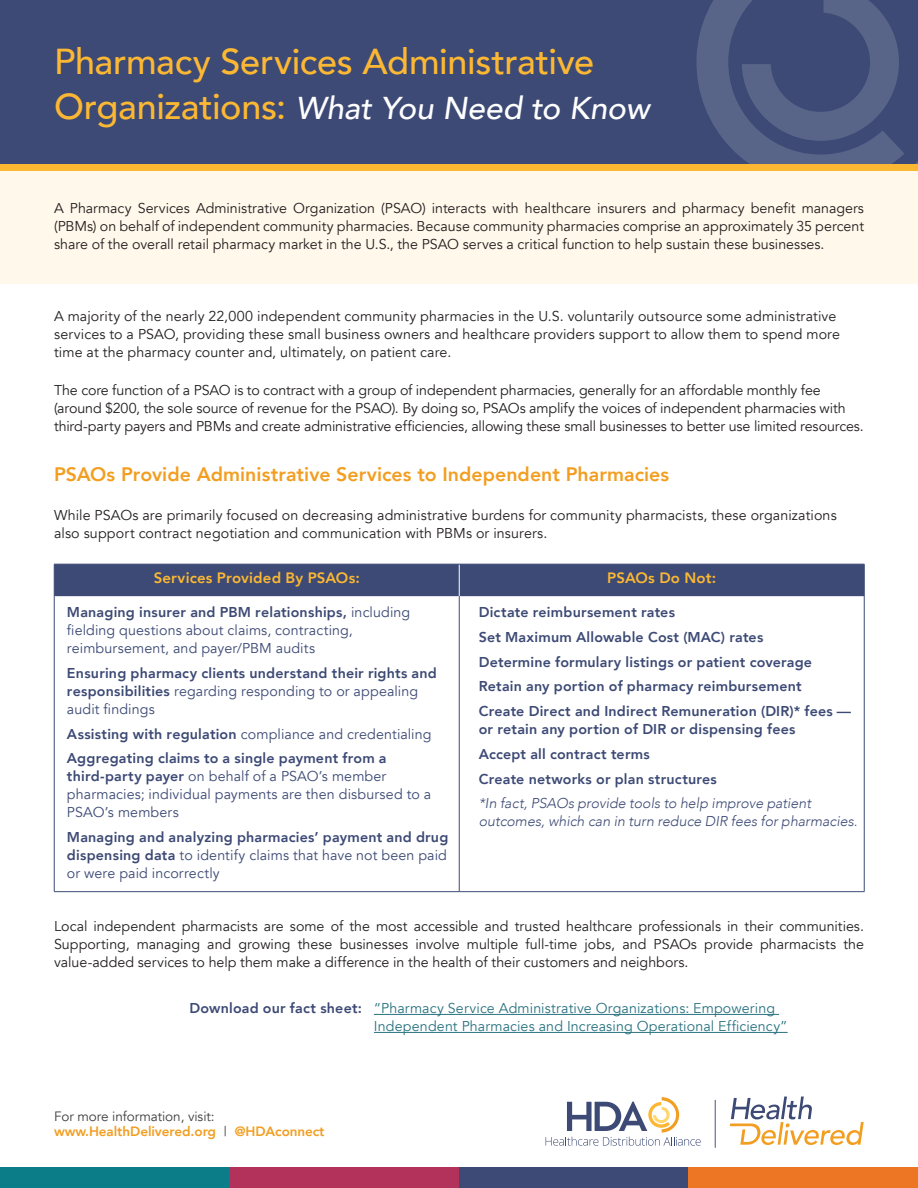
<style>
.page{position:relative;width:918px;height:1188px;background:#fff}
.page>*{position:absolute;margin:0;border:0;box-sizing:border-box;transform-origin:0 0}
.t1{font:500 36px "Avenir";letter-spacing:-.01em;color:#fcb833}
.t2{font:italic 500 31.5px "Avenir";color:#fff}
.Body_-_Text2{font:800 19.5px "Avenir";letter-spacing:.005em;color:#f29e21}
.Body_-_Text{font:800 15px "Avenir";letter-spacing:.01em;color:#fcb833}
.Body_-_Text2-2{font:14.25px/18px "Avenir";letter-spacing:.005em;color:#231f20}
.Body_-_Text-2{font:800 14.25px/18px "Avenir";letter-spacing:.015em;color:#3d4a75}
.Body_-_Text-3{font:14.25px/18px "Avenir";letter-spacing:.01em;color:#3d4a75}
.Body_-_Text-4{font:14.25px/18px "Avenir";letter-spacing:.01em;color:#297380}
.Body_-_Text-5{font:italic 300 14.25px/18px "Avenir";color:#3d4a75}
.t3{font:800 13.5px/15px "Avenir";letter-spacing:-.005em;color:#f29e21}
.s1{font-style:normal;font-size:36px;color:#fcb833}
.s2{font-weight:800}
.s3{font-weight:400}
.s4{font-weight:400;color:#3e3e3f}
</style>
<div class="page">
<div style="left:0;top:1168px;width:230px;height:20px;background:#0a7d89"></div>
<div style="left:230px;top:1168px;width:229px;height:20px;background:#b2325b"></div>
<div style="left:459px;top:1168px;width:229px;height:20px;background:#3d4a75"></div>
<div style="left:688px;top:1168px;width:230px;height:20px;background:#ed7625"></div>
<div style="left:0;top:0;width:918px;height:164px;background:#3d4a75"></div>
<svg style="left:696px;top:0;width:222px;height:164px"></svg>
<div style="left:0;top:164px;width:918px;height:7px;background:#fcb833"></div>
<svg style="left:730px;top:1097px;width:134px;height:48px"></svg>
<svg style="left:546px;top:1097px;width:155px;height:49px"></svg>
<hr style="left:715px;top:1100px;width:1px;height:48px;background:#49547b">
<div style="left:0;top:171px;width:918px;height:113px;background:#fff8eb"></div>
<div style="left:55px;top:565px;width:809px;height:31px;background:#3d4a75"></div>
<hr style="left:459px;top:564px;width:1px;height:32px;background:#fff">
<hr style="left:459px;top:596px;width:1px;height:295px;background:#3d4a75">
<hr style="left:864px;top:596px;width:1px;height:295px;background:#3d4a75">
<hr style="left:54px;top:891px;width:405px;height:1px;background:#3d4a75">
<hr style="left:459px;top:891px;width:405px;height:1px;background:#3d4a75">
<hr style="left:54px;top:596px;width:1px;height:295px;background:#3d4a75">
<hr style="left:54px;top:564px;width:405px;height:1px;background:#3d4a75">
<hr style="left:54px;top:564px;width:1px;height:32px;background:#3d4a75">
<hr style="left:459px;top:564px;width:405px;height:1px;background:#3d4a75">
<hr style="left:864px;top:564px;width:1px;height:32px;background:#3d4a75">
<hr style="left:374px;top:1014px;width:405px;height:1px;background:#297380">
<hr style="left:374px;top:1032px;width:414px;height:1px;background:#297380">
<p class="t1" style="left:54px;top:31px;width:541px">Pharmacy Services Administrative</p>
<p class="t2" style="left:54px;top:90px;width:597px"><span class="s1">Organizations:</span> What You Need to Know</p>
<p class="Body_-_Text2-2" style="left:54px;top:199px;width:812px;text-align:justify">A Pharmacy Services Administrative Organization (PSAO) interacts with healthcare insurers and pharmacy benefit managers (PBMs) on behalf of independent community pharmacies. Because community pharmacies comprise an approximately 35 percent share of the overall retail pharmacy market in the U.S., the PSAO serves a critical function to help sustain these businesses.</p>
<p class="Body_-_Text2-2" style="left:54px;top:307px;width:788px">A majority of the nearly 22,000 independent community pharmacies in the U.S. voluntarily outsource some administrative services to a PSAO, providing these small business owners and healthcare providers support to allow them to spend more time at the pharmacy counter and, ultimately, on patient care.</p>
<p class="Body_-_Text2-2" style="left:54px;top:382px;width:811px">The core function of a PSAO is to contract with a group of independent pharmacies, generally for an affordable monthly fee (around $200, the sole source of revenue for the PSAO). By doing so, PSAOs amplify the voices of independent pharmacies with third-party payers and PBMs and create administrative efficiencies, allowing these small businesses to better use limited resources.</p>
<p class="Body_-_Text2" style="left:54px;top:460px;width:617px">PSAOs Provide Administrative Services to Independent Pharmacies</p>
<p class="Body_-_Text2-2" style="left:54px;top:506px;width:784px">While PSAOs are primarily focused on decreasing administrative burdens for community pharmacists, these organizations also support contract negotiation and communication with PBMs or insurers.</p>
<p class="Body_-_Text" style="left:154px;top:566px;width:208px">Services Provided By PSAOs:</p>
<p class="Body_-_Text" style="left:607px;top:566px;width:110px">PSAOs Do Not:</p>
<p class="Body_-_Text-3" style="left:67px;top:604px;width:345px"><span class="s2">Managing insurer and PBM relationships,</span> including fielding questions about claims, contracting, reimbursement, and payer/PBM audits</p>
<p class="Body_-_Text-2" style="left:67px;top:664px;width:371px">Ensuring pharmacy clients understand their rights and responsibilities <span class="s3">regarding responding to or appealing audit findings</span></p>
<p class="Body_-_Text-3" style="left:67px;top:725px;width:366px"><span class="s2">Assisting with regulation</span> compliance and credentialing</p>
<p class="Body_-_Text-3" style="left:67px;top:750px;width:366px"><span class="s2">Aggregating claims to a single payment from a third-party payer</span> on behalf of a PSAO’s member pharmacies; individual payments are then disbursed to a PSAO’s members</p>
<p class="Body_-_Text-2" style="left:67px;top:828px;width:383px;text-align:justify">Managing and analyzing pharmacies’ payment and drug dispensing data <span class="s3">to identify claims that have not been paid or were paid incorrectly</span></p>
<p class="Body_-_Text-2" style="left:479px;top:603px;width:198px">Dictate reimbursement rates</p>
<p class="Body_-_Text-2" style="left:479px;top:628px;width:286px">Set Maximum Allowable Cost (MAC) rates</p>
<p class="Body_-_Text-2" style="left:479px;top:653px;width:335px">Determine formulary listings or patient coverage</p>
<p class="Body_-_Text-2" style="left:479px;top:677px;width:325px">Retain any portion of pharmacy reimbursement</p>
<p class="Body_-_Text-2" style="left:479px;top:702px;width:374px">Create Direct and Indirect Remuneration (DIR)* fees — or retain any portion of DIR or dispensing fees</p>
<p class="Body_-_Text-2" style="left:479px;top:745px;width:173px">Accept all contract terms</p>
<p class="Body_-_Text-2" style="left:479px;top:770px;width:240px">Create networks or plan structures</p>
<p class="Body_-_Text-5" style="left:479px;top:795px;width:380px">*In fact, PSAOs provide tools to help improve patient outcomes, which can in turn reduce DIR fees for pharmacies.</p>
<p class="Body_-_Text2-2" style="left:54px;top:917px;width:812px;text-align:justify">Local independent pharmacists are some of the most accessible and trusted healthcare professionals in their communities.<br>Supporting, managing and growing these businesses involve multiple full-time jobs, and PSAOs provide pharmacists the value-added services to help them make a difference in the health of their customers and neighbors.</p>
<p class="Body_-_Text-2" style="left:189px;top:999px;width:174px">Download our fact sheet:</p>
<p class="Body_-_Text-4" style="left:374px;top:1000px;width:415px">“Pharmacy Service Administrative Organizations: Empowering<br>Independent Pharmacies and Increasing Operational Efficiency”</p>
<p class="t3" style="left:54px;top:1109px;width:272px"><span class="s4">For more information, visit: </span>www.HealthDelivered.org <span class="s4">|</span> @HDAconnect</p>
</div>
